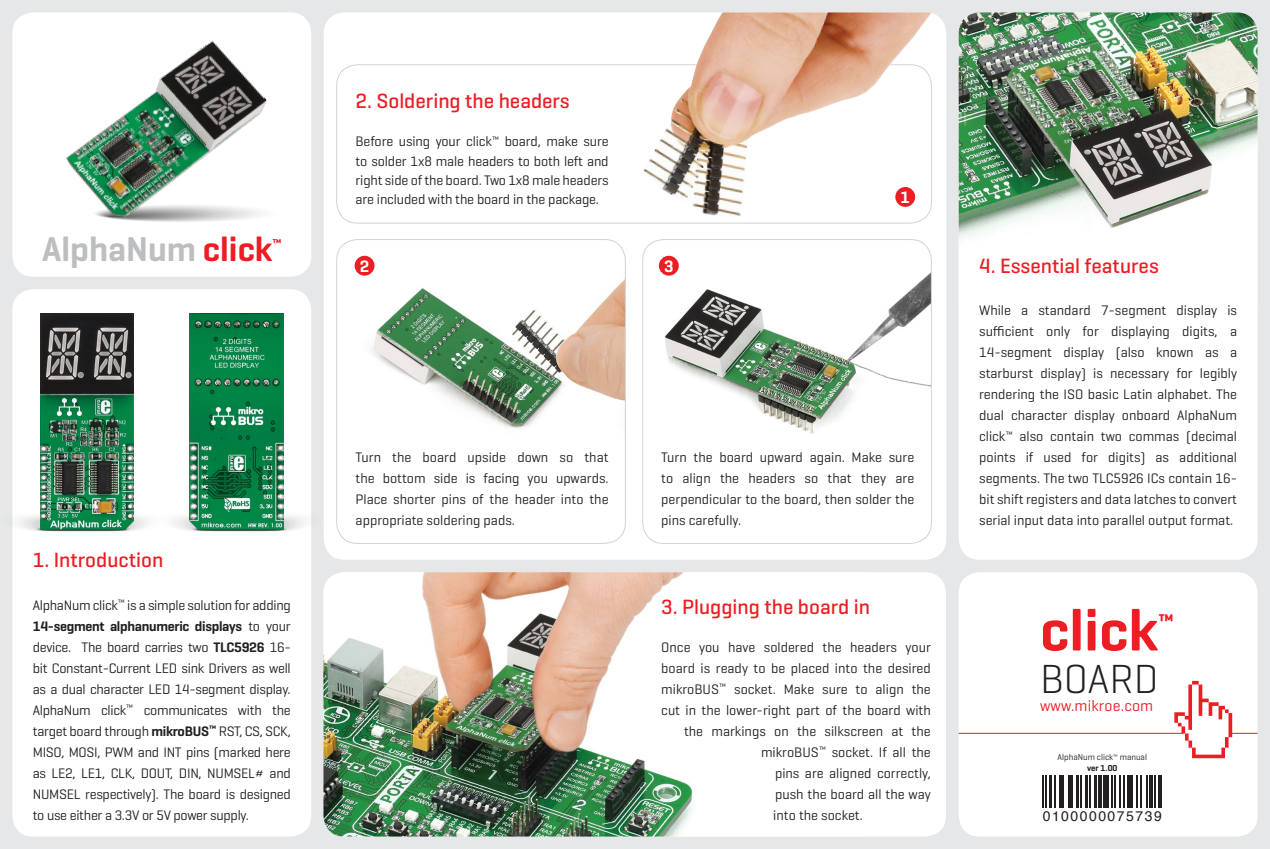
<style>
.page{position:relative;width:1270px;height:849px;background:#fff}
.page>*{position:absolute;margin:0;border:0;box-sizing:border-box;transform-origin:0 0}
.t1{font:600 59.5px "Geogrotesque";color:#ed1d24}
.t2{font:300 41.3px "Geogrotesque";color:#231f20}
.t3{font:600 35px "Geogrotesque";color:#bcbec0}
.t4{font:500 21px "Geogrotesque";color:#ed1d24}
.t5{font:600 17.32px "Geogrotesque";color:#ed1d24}
.t6{font:600 16.8px "Geogrotesque";color:#fff}
.t7{font:15.75px "Geogrotesque";letter-spacing:.01em;color:#ed1d24}
.t8{font:14px/21px "Geogrotesque";color:#231f20;text-align:justify}
.t9{font:14px "Helvetica";letter-spacing:.105em;color:#231f20}
.t10{font:600 10.15px "Geogrotesque";color:#ed1d24}
.t11{font:8.75px/10.5px "Geogrotesque";color:#231f20;text-align:center}
.s1{color:#ed1d24}
.s2{font-weight:600}
</style>
<div class="page">
<div style="left:0;top:0;width:1270px;height:848px;background:#e6e7e8"></div>
<div style="left:959px;top:12px;width:299px;height:547px;background:#fff;border-radius:21px"></div>
<img style="left:959px;top:12px;width:299px;height:229px">
<div style="left:12px;top:12px;width:299px;height:265px;background:#fff;border-radius:21px"></div>
<div style="left:12px;top:289px;width:299px;height:547px;background:#fff;border-radius:21px"></div>
<div style="left:324px;top:12px;width:622px;height:547px;background:#fff;border-radius:21px"></div>
<div style="left:323px;top:572px;width:623px;height:264px;background:#fff;border-radius:21px"></div>
<img style="left:323px;top:572px;width:370px;height:264px">
<img style="left:347px;top:239px;width:278px;height:304px">
<div style="left:336px;top:239px;width:290px;height:304px;border:1px solid #d1d3d4;border-radius:21px"></div>
<img style="left:644px;top:245px;width:286px;height:189px">
<div style="left:642px;top:239px;width:290px;height:304px;border:1px solid #d1d3d4;border-radius:21px"></div>
<div style="left:336px;top:64px;width:596px;height:159px;border:1px solid #d1d3d4;border-radius:21px"></div>
<div style="left:355px;top:256px;width:19px;height:19px;background:#ed1d24;border-radius:50%"></div>
<div style="left:659px;top:256px;width:20px;height:19px;background:#ed1d24;border-radius:50%"></div>
<div style="left:959px;top:572px;width:299px;height:264px;background:#fff;border-radius:21px"></div>
<hr style="left:959px;top:732px;width:224px;height:1px;background:#ed1d24">
<img style="left:643px;top:12px;width:289px;height:204px">
<div style="left:895px;top:187px;width:20px;height:20px;background:#ed1d24;border-radius:50%"></div>
<svg style="left:1174px;top:680px;width:84px;height:78px"></svg>
<img style="left:66px;top:41px;width:201px;height:181px">
<img style="left:12px;top:515px;width:136px;height:17px">
<img style="left:174px;top:509px;width:131px;height:23px">
<img style="left:40px;top:313px;width:94px;height:216px">
<img style="left:189px;top:313px;width:94px;height:216px">
<hr style="left:1043px;top:775px;width:1px;height:32px;background:#231f20">
<hr style="left:1045px;top:775px;width:1px;height:32px;background:#231f20">
<hr style="left:1049px;top:775px;width:2px;height:32px;background:#231f20">
<hr style="left:1054px;top:775px;width:1px;height:32px;background:#231f20">
<hr style="left:1059px;top:775px;width:3px;height:32px;background:#231f20">
<hr style="left:1063px;top:775px;width:1px;height:32px;background:#231f20">
<hr style="left:1068px;top:775px;width:2px;height:32px;background:#231f20">
<hr style="left:1072px;top:775px;width:1px;height:32px;background:#231f20">
<hr style="left:1077px;top:775px;width:2px;height:32px;background:#231f20">
<hr style="left:1080px;top:775px;width:2px;height:32px;background:#231f20">
<hr style="left:1085px;top:775px;width:3px;height:32px;background:#231f20">
<hr style="left:1089px;top:775px;width:1px;height:32px;background:#231f20">
<hr style="left:1094px;top:775px;width:3px;height:32px;background:#231f20">
<hr style="left:1098px;top:775px;width:1px;height:32px;background:#231f20">
<hr style="left:1100px;top:775px;width:2px;height:32px;background:#231f20">
<hr style="left:1103px;top:775px;width:1px;height:32px;background:#231f20">
<hr style="left:1105px;top:775px;width:4px;height:32px;background:#231f20">
<hr style="left:1112px;top:775px;width:1px;height:32px;background:#231f20">
<hr style="left:1114px;top:775px;width:1px;height:32px;background:#231f20">
<hr style="left:1119px;top:775px;width:1px;height:32px;background:#231f20">
<hr style="left:1123px;top:775px;width:1px;height:32px;background:#231f20">
<hr style="left:1127px;top:775px;width:3px;height:32px;background:#231f20">
<hr style="left:1132px;top:775px;width:1px;height:32px;background:#231f20">
<hr style="left:1137px;top:775px;width:1px;height:32px;background:#231f20">
<hr style="left:1140px;top:775px;width:2px;height:32px;background:#231f20">
<hr style="left:1147px;top:775px;width:1px;height:32px;background:#231f20">
<hr style="left:1149px;top:775px;width:4px;height:32px;background:#231f20">
<hr style="left:1154px;top:775px;width:2px;height:32px;background:#231f20">
<hr style="left:1158px;top:775px;width:1px;height:32px;background:#231f20">
<hr style="left:1161px;top:775px;width:1px;height:32px;background:#231f20">
<h3 class="t3" style="left:42px;top:227px;width:232px">AlphaNum <span class="s1">click</span></h3>
<p class="t10" style="left:272px;top:236px;width:11px">™</p>
<h3 class="t4" style="left:33px;top:547px;width:132px">1. Introduction</h3>
<p class="t8" style="left:33px;top:593px;width:259px">AlphaNum click<sup>™</sup> is a simple solution for adding <span class="s2">14-segment alphanumeric displays</span> to your device. The board carries two <span class="s2">TLC5926</span> 16- bit Constant-Current LED sink Drivers as well as a dual character LED 14-segment display.<br>AlphaNum click<sup>™</sup> communicates with the target board through <span class="s2">mikroBUS</span><sup>™</sup> RST, CS, SCK, MISO, MOSI, PWM and INT pins (marked here as LE2, LE1, CLK, DOUT, DIN, NUMSEL# and NUMSEL respectively). The board is designed to use either a 3.3V or 5V power supply.</p>
<h3 class="t4" style="left:356px;top:87px;width:216px">2. Soldering the headers</h3>
<p class="t8" style="left:356px;top:131px;width:254px;line-height:19.2px">Before using your click<sup>™</sup> board, make sure to solder 1x8 male headers to both left and right side of the board. Two 1x8 male headers are included with the board in the package.</p>
<p class="t6" style="left:360px;top:255px;width:11px">2</p>
<p class="t6" style="left:664px;top:255px;width:11px">3</p>
<p class="t6" style="left:900px;top:187px;width:11px">1</p>
<p class="t8" style="left:356px;top:446px;width:254px">Turn the board upside down so that the bottom side is facing you upwards.<br>Place shorter pins of the header into the appropriate soldering pads.</p>
<p class="t8" style="left:661px;top:446px;width:255px">Turn the board upward again. Make sure to align the headers so that they are perpendicular to the board, then solder the pins carefully.</p>
<h3 class="t4" style="left:661px;top:593px;width:210px">3. Plugging the board in</h3>
<p class="t8" style="left:661px;top:635px;width:271px">Once you have soldered the headers your</p>
<p class="t8" style="left:661px;top:656px;width:271px">board is ready to be placed into the desired</p>
<p class="t8" style="left:661px;top:677px;width:271px">mikroBUS<sup>™</sup> socket. Make sure to align the</p>
<p class="t8" style="left:661px;top:698px;width:271px">cut in the lower-right part of the board with</p>
<p class="t8" style="left:684px;top:719px;width:248px">the markings on the silkscreen at the</p>
<p class="t8" style="left:761px;top:740px;width:171px">mikroBUS<sup>™</sup> socket. If all the</p>
<p class="t8" style="left:775px;top:761px;width:157px">pins are aligned correctly,</p>
<p class="t8" style="left:775px;top:782px;width:157px">push the board all the way</p>
<p class="t8" style="left:773px;top:803px;width:91px">into the socket.</p>
<h3 class="t4" style="left:979px;top:253px;width:181px">4. Essential features</h3>
<p class="t8" style="left:979px;top:299px;width:259px">While a standard 7-segment display is sufficient only for displaying digits, a 14-segment display (also known as a starburst display) is necessary for legibly rendering the ISO basic Latin alphabet. The dual character display onboard AlphaNum click<sup>™</sup> also contain two commas (decimal points if used for digits) as additional segments. The two TLC5926 ICs contain 16- bit shift registers and data latches to convert serial input data into parallel output format.</p>
<h1 class="t1" style="left:1040px;top:593px;width:119px">click</h1>
<p class="t5" style="left:1158px;top:608px;width:17px">™</p>
<h2 class="t2" style="left:1040px;top:652px;width:120px">BOARD</h2>
<p class="t7" style="left:1040px;top:696px;width:115px">www.mikroe.com</p>
<p class="t11" style="left:1057px;top:751px;width:91px">AlphaNum click<sup>™</sup> manual <span class="s2">ver 1.00</span></p>
<p class="t9" style="left:1043px;top:804px;width:120px">0100000075739</p>
</div>
